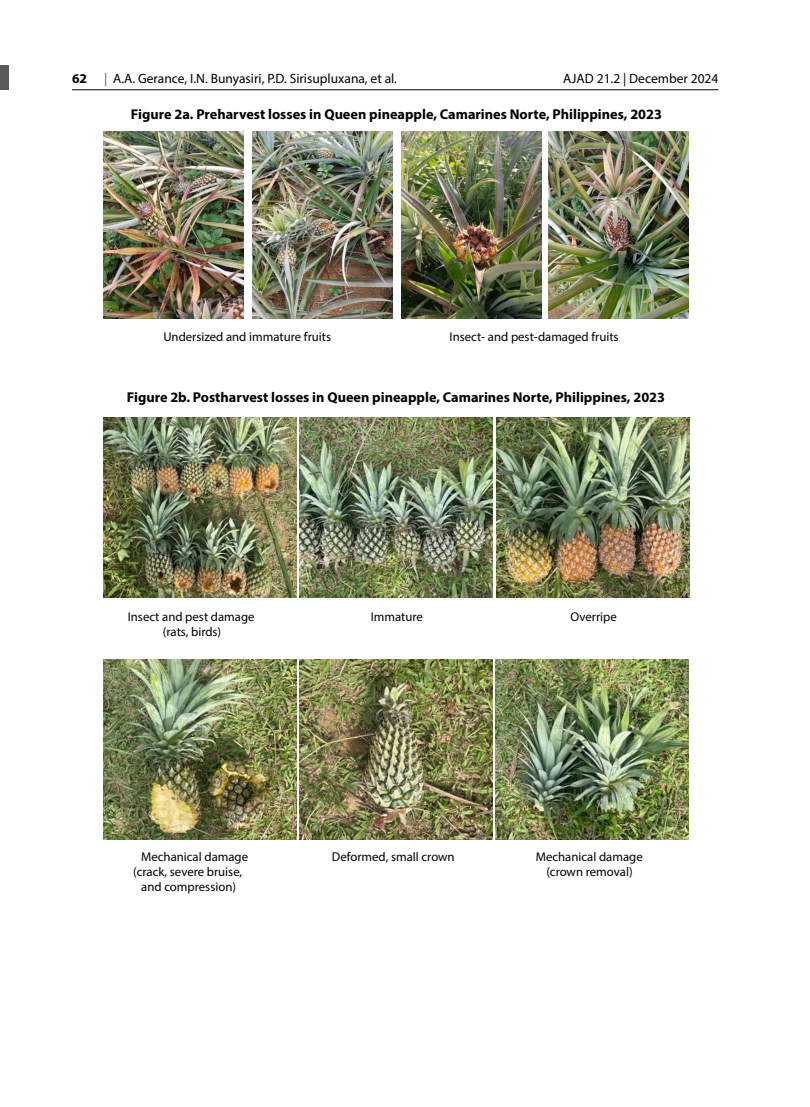
<style>
.page{position:relative;width:810px;height:1107px;background:#fff}
.page>*{position:absolute;margin:0;border:0;box-sizing:border-box;transform-origin:0 0}
.t1{font:700 14.25px "Myriad Pro";color:#000}
.t2{font:13.5px "Myriad Pro";color:#000}
.t3{font:700 13.5px "Myriad Pro";color:#000}
.t4{font:12.75px "Myriad Pro";color:#000}
.s1{color:#58595b}
</style>
<div class="page">
<hr style="left:72px;top:90px;width:646px;height:1px;background:#000">
<div style="left:0;top:65px;width:9px;height:25px;background:#58595b"></div>
<img style="left:104px;top:131px;width:140px;height:188px">
<img style="left:253px;top:131px;width:139px;height:188px">
<img style="left:401px;top:132px;width:140px;height:187px">
<img style="left:549px;top:131px;width:140px;height:188px">
<img style="left:103px;top:418px;width:99px;height:180px">
<img style="left:608px;top:418px;width:81px;height:180px">
<img style="left:103px;top:660px;width:193px;height:180px">
<img style="left:300px;top:756px;width:192px;height:84px">
<img style="left:496px;top:660px;width:193px;height:180px">
<img style="left:202px;top:417px;width:406px;height:339px">
<p class="t3" style="left:72px;top:69px;width:16px">62</p>
<p class="t2" style="left:104px;top:70px;width:294px"><span class="s1">|</span> A.A. Gerance, I.N. Bunyasiri, P.D. Sirisupluxana, et al.</p>
<p class="t2" style="left:563px;top:70px;width:157px">AJAD 21.2 | December 2024</p>
<p class="t1" style="left:131px;top:105px;width:533px">Figure 2a. Preharvest losses in Queen pineapple, Camarines Norte, Philippines, 2023</p>
<p class="t4" style="left:163px;top:329px;width:169px">Undersized and immature fruits</p>
<p class="t4" style="left:450px;top:329px;width:171px">Insect- and pest-damaged fruits</p>
<p class="t1" style="left:127px;top:388px;width:540px">Figure 2b. Postharvest losses in Queen pineapple, Camarines Norte, Philippines, 2023</p>
<p class="t4" style="left:128px;top:609px;width:128px">Insect and pest damage</p>
<p class="t4" style="left:371px;top:609px;width:54px">Immature</p>
<p class="t4" style="left:571px;top:609px;width:48px">Overripe</p>
<p class="t4" style="left:163px;top:624px;width:60px">(rats, birds)</p>
<p class="t4" style="left:141px;top:849px;width:108px">Mechanical damage</p>
<p class="t4" style="left:332px;top:849px;width:124px">Deformed, small crown</p>
<p class="t4" style="left:536px;top:849px;width:108px">Mechanical damage</p>
<p class="t4" style="left:133px;top:864px;width:111px">(crack, severe bruise,</p>
<p class="t4" style="left:546px;top:864px;width:88px">(crown removal)</p>
<p class="t4" style="left:141px;top:879px;width:96px">and compression)</p>
</div>
